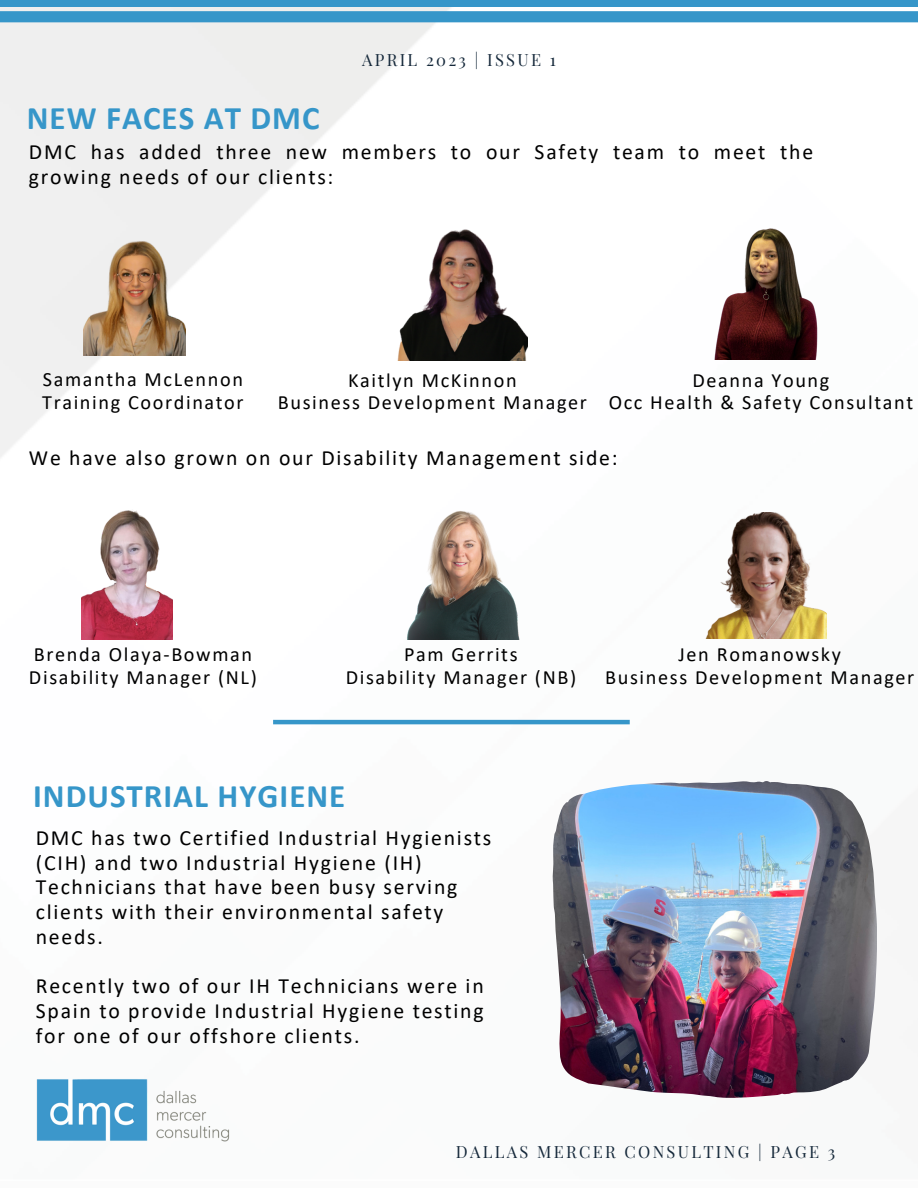
<style>
.page{position:relative;width:918px;height:1188px;background:#fff}
.page>*{position:absolute;margin:0;border:0;box-sizing:border-box;transform-origin:0 0}
.t1{font:700 33px "Calibri";letter-spacing:.03em;color:#3696c9}
.t2{font:21.75px/24.8px "Calibri";letter-spacing:.08em;color:#000}
.t3{font:20.25px "Calibri";letter-spacing:.08em;color:#000}
.t4{font:16.5px "Playfair Display";letter-spacing:.14em;color:#15283a}
</style>
<div class="page">
<img style="left:0;top:22px;width:918px;height:1076px">
<svg style="left:0;top:7px;width:918px;height:15px"></svg>
<div style="left:0;top:0;width:918px;height:7px;background:#3696c9"></div>
<img style="left:553px;top:781px;width:324px;height:316px">
<img style="left:29px;top:1027px;width:208px;height:115px">
<img style="left:83px;top:219px;width:103px;height:136px">
<img style="left:701px;top:513px;width:126px;height:126px">
<img style="left:629px;top:221px;width:262px;height:138px">
<img style="left:349px;top:491px;width:223px;height:148px">
<hr style="left:273px;top:720px;width:357px;height:4px;background:#3696c9">
<img style="left:82px;top:507px;width:91px;height:133px">
<img style="left:390px;top:215px;width:138px;height:145px">
<p class="t1" style="left:27px;top:104px;width:294px">NEW FACES AT DMC</p>
<p class="t4" style="left:362px;top:48px;width:195px">APRIL 2023 | ISSUE 1</p>
<p class="t2" style="left:29px;top:142px;width:786px">DMC has added three new members to our Safety team to meet the growing needs of our clients:</p>
<p class="t3" style="left:43px;top:371px;width:202px">Samantha McLennon</p>
<p class="t3" style="left:42px;top:394px;width:203px">Training Coordinator</p>
<p class="t3" style="left:348px;top:372px;width:170px">Kaitlyn McKinnon</p>
<p class="t3" style="left:278px;top:394px;width:311px">Business Development Manager</p>
<p class="t3" style="left:692px;top:372px;width:138px">Deanna Young</p>
<p class="t3" style="left:609px;top:394px;width:306px">Occ Health &amp; Safety Consultant</p>
<p class="t2" style="left:29px;top:448px;width:590px">We have also grown on our Disability Management side:</p>
<p class="t3" style="left:34px;top:646px;width:220px">Brenda Olaya-Bowman</p>
<p class="t3" style="left:29px;top:669px;width:229px">Disability Manager (NL)</p>
<p class="t3" style="left:404px;top:646px;width:115px">Pam Gerrits</p>
<p class="t3" style="left:346px;top:669px;width:232px">Disability Manager (NB)</p>
<p class="t3" style="left:679px;top:646px;width:164px">Jen Romanowsky</p>
<p class="t3" style="left:605px;top:669px;width:311px">Business Development Manager</p>
<p class="t1" style="left:33px;top:782px;width:314px">INDUSTRIAL HYGIENE</p>
<p class="t2" style="left:36px;top:827px;width:457px">DMC has two Certified Industrial Hygienists (CIH) and two Industrial Hygiene (IH)<br>Technicians that have been busy serving clients with their environmental safety needs.</p>
<p class="t2" style="left:36px;top:976px;width:449px;text-align:justify">Recently two of our IH Technicians were in Spain to provide Industrial Hygiene testing for one of our offshore clients.</p>
<p class="t4" style="left:456px;top:1140px;width:381px">DALLAS MERCER CONSULTING | PAGE 3</p>
</div>
